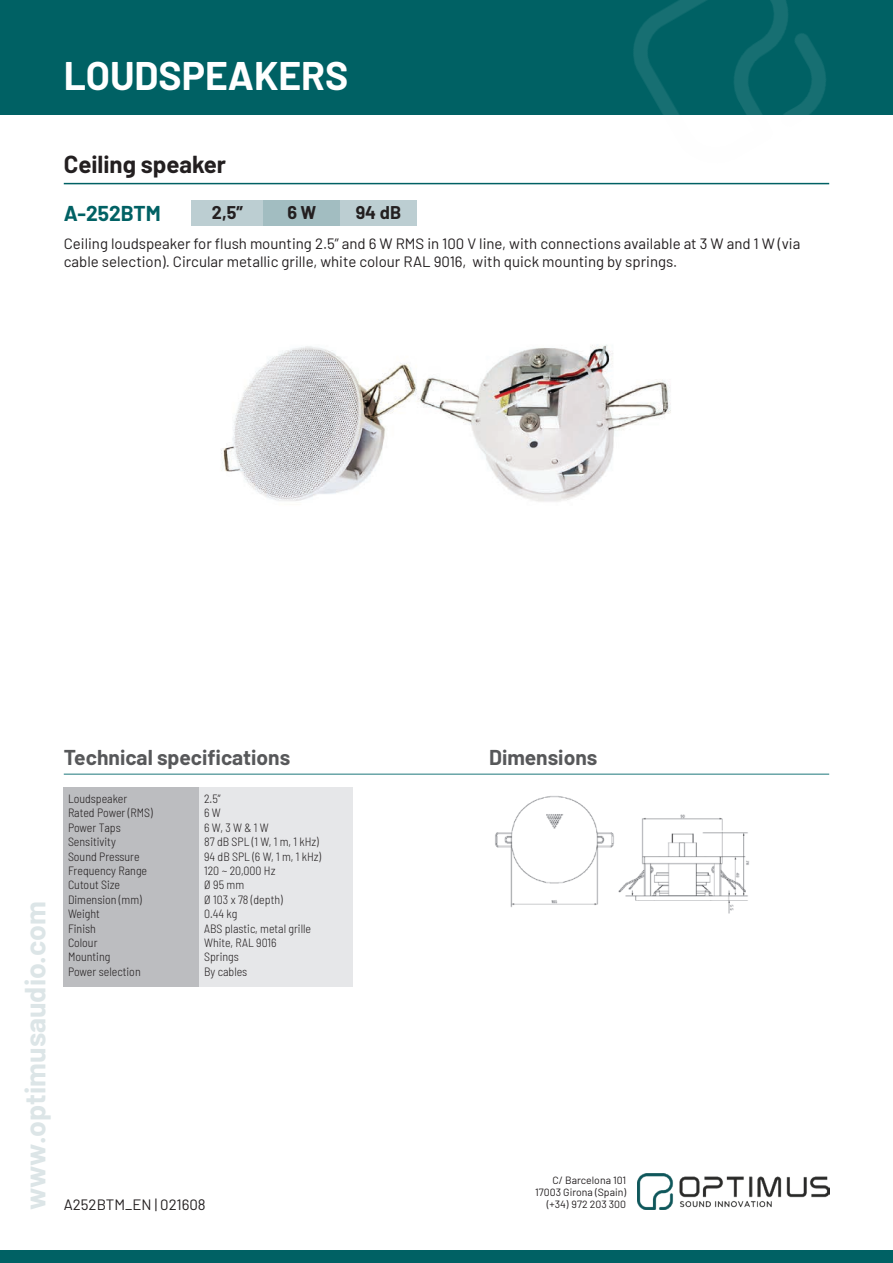
<style>
.page{position:relative;width:893px;height:1263px;background:#fff}
.page>*{position:absolute;margin:0;border:0;box-sizing:border-box;transform-origin:0 0}
.t1{font:700 39px "Barlow";color:#fff}
.t2{font:700 28.5px "Barlow";color:#dce5e7}
.t3{font:700 24px "Barlow";color:#231f20}
.t4{font:700 21px "Barlow";color:#57585a}
.t5{font:700 21px "Barlow";color:#006164}
.t6{font:700 18px "Barlow";color:#231f20}
.t7{font:15px/18px "Barlow";color:#231f20}
.t8{font:300 semi-condensed 12px/14.4px "Barlow";color:#231f20}
.t9{font:10.5px/12px "Barlow";color:#231f20;text-align:right}
</style>
<div class="page">
<div style="left:0;top:0;width:893px;height:115px;background:#006164"></div>
<img style="left:611px;top:0;width:219px;height:184px">
<img style="left:638px;top:1174px;width:191px;height:35px">
<div style="left:0;top:1250px;width:893px;height:13px;background:#006164"></div>
<hr style="left:64px;top:183px;width:765px;height:1px;background:#006164">
<hr style="left:64px;top:774px;width:765px;height:1px;background:#1d777b">
<div style="left:64px;top:787px;width:136px;height:199px;background:#bcbdc0"></div>
<div style="left:200px;top:787px;width:153px;height:199px;background:#e6e7e9"></div>
<img style="left:495px;top:796px;width:254px;height:117px">
<img style="left:221px;top:344px;width:450px;height:158px">
<div style="left:191px;top:200px;width:73px;height:25px;background:#bcced2"></div>
<div style="left:264px;top:200px;width:76px;height:25px;background:#a2bdc1"></div>
<div style="left:340px;top:200px;width:77px;height:25px;background:#bcced2"></div>
<h1 class="t1" style="left:64px;top:47px;width:286px">LOUDSPEAKERS</h1>
<h3 class="t3" style="left:64px;top:146px;width:164px">Ceiling speaker</h3>
<h3 class="t5" style="left:64px;top:198px;width:99px">A-252BTM</h3>
<h3 class="t6" style="left:212px;top:200px;width:33px">2,5”</h3>
<h3 class="t6" style="left:287px;top:200px;width:31px">6 W</h3>
<h3 class="t6" style="left:356px;top:200px;width:47px">94 dB</h3>
<p class="t7" style="left:64px;top:233px;width:738px">Ceiling loudspeaker for flush mounting 2.5” and 6 W RMS in 100 V line, with connections available at 3 W and 1 W (via cable selection). Circular metallic grille, white colour RAL 9016, with quick mounting by springs.</p>
<h2 class="t2" style="left:14px;top:1210px;width:310px;rotate:-90deg">www.optimusaudio.com</h2>
<h3 class="t4" style="left:64px;top:742px;width:228px">Technical specifications</h3>
<h3 class="t4" style="left:489px;top:742px;width:110px">Dimensions</h3>
<p class="t8" style="left:68px;top:790px;width:86px">Loudspeaker<br>Rated Power (RMS)<br>Power Taps<br>Sensitivity<br>Sound Pressure<br>Frequency Range<br>Cutout Size<br>Dimension (mm)<br>Weight<br>Finish<br>Colour<br>Mounting<br>Power selection</p>
<p class="t8" style="left:204px;top:790px;width:119px">2.5”<br>6 W<br>6 W, 3 W &amp; 1 W<br>87 dB SPL (1 W, 1 m, 1 kHz)<br>94 dB SPL (6 W, 1 m, 1 kHz)<br>120 ~ 20,000 Hz<br>Ø 95 mm<br>Ø 103 x 78 (depth)<br>0.44 kg<br>ABS plastic, metal grille<br>White, RAL 9016<br>Springs<br>By cables</p>
<p class="t7" style="left:64px;top:1194px;width:143px">A252BTM_EN | 021608</p>
<p class="t9" style="left:535px;top:1173px;width:92px">C/ Barcelona 101<br>17003 Girona (Spain)</p>
<p class="t9" style="left:547px;top:1197px;width:81px">(+34) 972 203 300</p>
</div>
